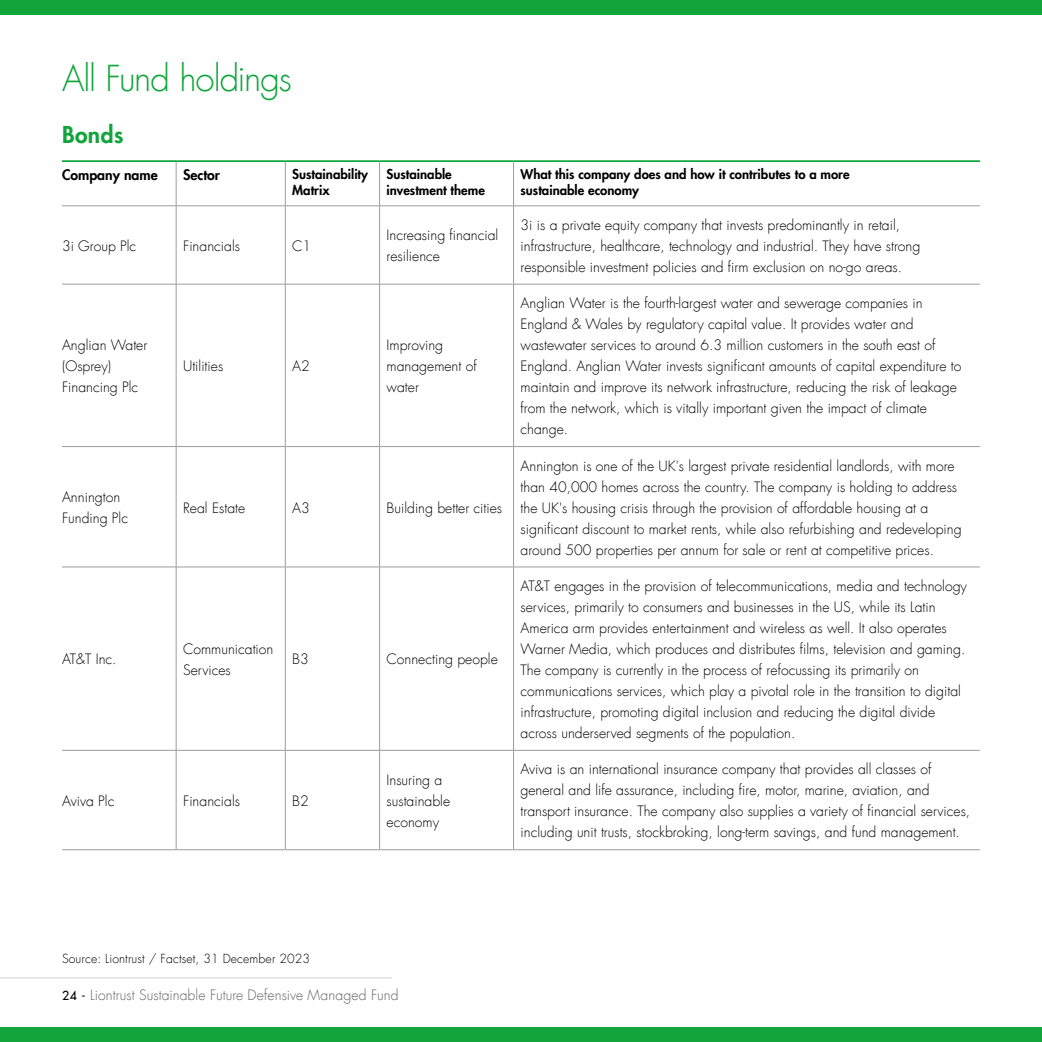
<style>
.page{position:relative;width:1042px;height:1042px;background:#fff}
.page>*{position:absolute;margin:0;border:0;box-sizing:border-box;transform-origin:0 0}
.t1{font:300 35px "Futura LT";letter-spacing:-.035em;color:#11a53c}
.t2{font:800 22.75px "Futura LT";letter-spacing:.02em;color:#11a53c}
.t3{font:300 14px/21px "Futura LT";color:#000}
.t4{font:300 14px "Futura LT";letter-spacing:.005em;color:#646363}
.t5{font:800 14px "Futura LT";color:#000}
.t6{font:800 13.12px/15.8px "Futura LT";color:#000}
.t7{font:300 12.25px "Futura LT";letter-spacing:.01em;color:#000}
.s1{font-weight:400;font-size:12.25px;color:#000}
</style>
<div class="page">
<hr style="left:176px;top:162px;width:1px;height:44px;background:#9d9d9c">
<hr style="left:285px;top:162px;width:1px;height:44px;background:#9d9d9c">
<hr style="left:379px;top:162px;width:1px;height:44px;background:#9d9d9c">
<hr style="left:62px;top:205px;width:114px;height:1px;background:#9d9d9c">
<hr style="left:176px;top:206px;width:1px;height:78px;background:#9d9d9c">
<hr style="left:285px;top:206px;width:1px;height:78px;background:#9d9d9c">
<hr style="left:379px;top:206px;width:1px;height:78px;background:#9d9d9c">
<hr style="left:62px;top:284px;width:114px;height:1px;background:#9d9d9c">
<hr style="left:176px;top:284px;width:1px;height:162px;background:#9d9d9c">
<hr style="left:285px;top:284px;width:1px;height:162px;background:#9d9d9c">
<hr style="left:379px;top:284px;width:1px;height:162px;background:#9d9d9c">
<hr style="left:62px;top:446px;width:114px;height:1px;background:#9d9d9c">
<hr style="left:176px;top:447px;width:1px;height:120px;background:#9d9d9c">
<hr style="left:285px;top:447px;width:1px;height:120px;background:#9d9d9c">
<hr style="left:379px;top:447px;width:1px;height:120px;background:#9d9d9c">
<hr style="left:62px;top:567px;width:114px;height:1px;background:#9d9d9c">
<hr style="left:176px;top:567px;width:1px;height:183px;background:#9d9d9c">
<hr style="left:285px;top:567px;width:1px;height:183px;background:#9d9d9c">
<hr style="left:379px;top:567px;width:1px;height:183px;background:#9d9d9c">
<hr style="left:62px;top:750px;width:114px;height:1px;background:#9d9d9c">
<hr style="left:176px;top:750px;width:1px;height:99px;background:#9d9d9c">
<hr style="left:285px;top:750px;width:1px;height:99px;background:#9d9d9c">
<hr style="left:379px;top:750px;width:1px;height:99px;background:#9d9d9c">
<hr style="left:62px;top:849px;width:114px;height:1px;background:#9d9d9c">
<hr style="left:62px;top:160px;width:114px;height:2px;background:#11a53c">
<hr style="left:176px;top:160px;width:109px;height:2px;background:#11a53c">
<hr style="left:285px;top:160px;width:94px;height:2px;background:#11a53c">
<hr style="left:379px;top:160px;width:134px;height:2px;background:#11a53c">
<hr style="left:513px;top:160px;width:467px;height:2px;background:#11a53c">
<hr style="left:176px;top:205px;width:109px;height:1px;background:#9d9d9c">
<hr style="left:285px;top:205px;width:94px;height:1px;background:#9d9d9c">
<hr style="left:379px;top:205px;width:134px;height:1px;background:#9d9d9c">
<hr style="left:513px;top:205px;width:467px;height:1px;background:#9d9d9c">
<hr style="left:176px;top:284px;width:109px;height:1px;background:#9d9d9c">
<hr style="left:285px;top:284px;width:94px;height:1px;background:#9d9d9c">
<hr style="left:379px;top:284px;width:134px;height:1px;background:#9d9d9c">
<hr style="left:513px;top:284px;width:467px;height:1px;background:#9d9d9c">
<hr style="left:176px;top:446px;width:109px;height:1px;background:#9d9d9c">
<hr style="left:285px;top:446px;width:94px;height:1px;background:#9d9d9c">
<hr style="left:379px;top:446px;width:134px;height:1px;background:#9d9d9c">
<hr style="left:513px;top:446px;width:467px;height:1px;background:#9d9d9c">
<hr style="left:176px;top:567px;width:109px;height:1px;background:#9d9d9c">
<hr style="left:285px;top:567px;width:94px;height:1px;background:#9d9d9c">
<hr style="left:379px;top:567px;width:134px;height:1px;background:#9d9d9c">
<hr style="left:513px;top:567px;width:467px;height:1px;background:#9d9d9c">
<hr style="left:176px;top:750px;width:109px;height:1px;background:#9d9d9c">
<hr style="left:285px;top:750px;width:94px;height:1px;background:#9d9d9c">
<hr style="left:379px;top:750px;width:134px;height:1px;background:#9d9d9c">
<hr style="left:513px;top:750px;width:467px;height:1px;background:#9d9d9c">
<hr style="left:176px;top:849px;width:109px;height:1px;background:#9d9d9c">
<hr style="left:285px;top:849px;width:94px;height:1px;background:#9d9d9c">
<hr style="left:379px;top:849px;width:134px;height:1px;background:#9d9d9c">
<hr style="left:513px;top:849px;width:467px;height:1px;background:#9d9d9c">
<hr style="left:513px;top:206px;width:1px;height:78px;background:#9d9d9c">
<hr style="left:513px;top:284px;width:1px;height:162px;background:#9d9d9c">
<hr style="left:513px;top:447px;width:1px;height:120px;background:#9d9d9c">
<hr style="left:513px;top:567px;width:1px;height:183px;background:#9d9d9c">
<hr style="left:513px;top:750px;width:1px;height:99px;background:#9d9d9c">
<hr style="left:513px;top:162px;width:1px;height:44px;background:#9d9d9c">
<div style="left:0;top:0;width:1042px;height:15px;background:#11a53c"></div>
<div style="left:0;top:1027px;width:1042px;height:15px;background:#11a53c"></div>
<hr style="left:0;top:977px;width:392px;height:1px;background:#d0d0d0">
<h1 class="t1" style="left:62px;top:57px;width:231px">All Fund holdings</h1>
<h2 class="t2" style="left:62px;top:120px;width:63px">Bonds</h2>
<p class="t5" style="left:62px;top:165px;width:97px">Company name</p>
<p class="t5" style="left:183px;top:165px;width:38px">Sector</p>
<p class="t6" style="left:292px;top:166px;width:77px">Sustainability<br>Matrix</p>
<p class="t6" style="left:386px;top:166px;width:100px">Sustainable investment theme</p>
<p class="t6" style="left:520px;top:166px;width:331px">What this company does and how it contributes to a more sustainable economy</p>
<p class="t3" style="left:62px;top:236px;width:76px">3i Group Plc</p>
<p class="t3" style="left:183px;top:236px;width:58px">Financials</p>
<p class="t3" style="left:292px;top:236px;width:21px">C1</p>
<p class="t3" style="left:386px;top:225px;width:113px">Increasing financial resilience</p>
<p class="t3" style="left:520px;top:215px;width:401px">3i is a private equity company that invests predominantly in retail, infrastructure, healthcare, technology and industrial. They have strong responsible investment policies and firm exclusion on no-go areas.</p>
<p class="t3" style="left:62px;top:335px;width:87px">Anglian Water (Osprey)<br>Financing Plc</p>
<p class="t3" style="left:183px;top:356px;width:42px">Utilities</p>
<p class="t3" style="left:292px;top:356px;width:19px">A2</p>
<p class="t3" style="left:386px;top:335px;width:92px">Improving management of water</p>
<p class="t3" style="left:62px;top:487px;width:68px">Annington<br>Funding Plc</p>
<p class="t3" style="left:183px;top:497px;width:64px">Real Estate</p>
<p class="t3" style="left:292px;top:497px;width:19px">A3</p>
<p class="t3" style="left:386px;top:497px;width:117px">Building better cities</p>
<p class="t3" style="left:62px;top:649px;width:56px">AT&amp;T Inc.</p>
<p class="t3" style="left:183px;top:639px;width:92px">Communication<br>Services</p>
<p class="t3" style="left:292px;top:649px;width:18px">B3</p>
<p class="t3" style="left:386px;top:649px;width:113px">Connecting people</p>
<p class="t3" style="left:520px;top:293px;width:442px">Anglian Water is the fourth-largest water and sewerage companies in England &amp; Wales by regulatory capital value. It provides water and wastewater services to around 6.3 million customers in the south east of England. Anglian Water invests significant amounts of capital expenditure to maintain and improve its network infrastructure, reducing the risk of leakage from the network, which is vitally important given the impact of climate change.</p>
<p class="t3" style="left:520px;top:455px;width:443px">Annington is one of the UK's largest private residential landlords, with more than 40,000 homes across the country. The company is holding to address the UK's housing crisis through the provision of affordable housing at a significant discount to market rents, while also refurbishing and redeveloping around 500 properties per annum for sale or rent at competitive prices.</p>
<p class="t3" style="left:520px;top:576px;width:448px">AT&amp;T engages in the provision of telecommunications, media and technology services, primarily to consumers and businesses in the US, while its Latin America arm provides entertainment and wireless as well. It also operates Warner Media, which produces and distributes films, television and gaming.<br>The company is currently in the process of refocussing its primarily on communications services, which play a pivotal role in the transition to digital infrastructure, promoting digital inclusion and reducing the digital divide across underserved segments of the population.</p>
<p class="t3" style="left:62px;top:790px;width:54px">Aviva Plc</p>
<p class="t3" style="left:183px;top:790px;width:58px">Financials</p>
<p class="t3" style="left:292px;top:790px;width:18px">B2</p>
<p class="t7" style="left:62px;top:950px;width:250px">Source: Liontrust / Factset, 31 December 2023</p>
<p class="t3" style="left:386px;top:769px;width:65px">Insuring a sustainable economy</p>
<p class="t3" style="left:520px;top:759px;width:451px">Aviva is an international insurance company that provides all classes of general and life assurance, including fire, motor, marine, aviation, and transport insurance. The company also supplies a variety of financial services, including unit trusts, stockbroking, long-term savings, and fund management.</p>
<p class="t4" style="left:62px;top:986px;width:338px"><span class="s1">24 -</span> Liontrust Sustainable Future Defensive Managed Fund</p>
</div>
